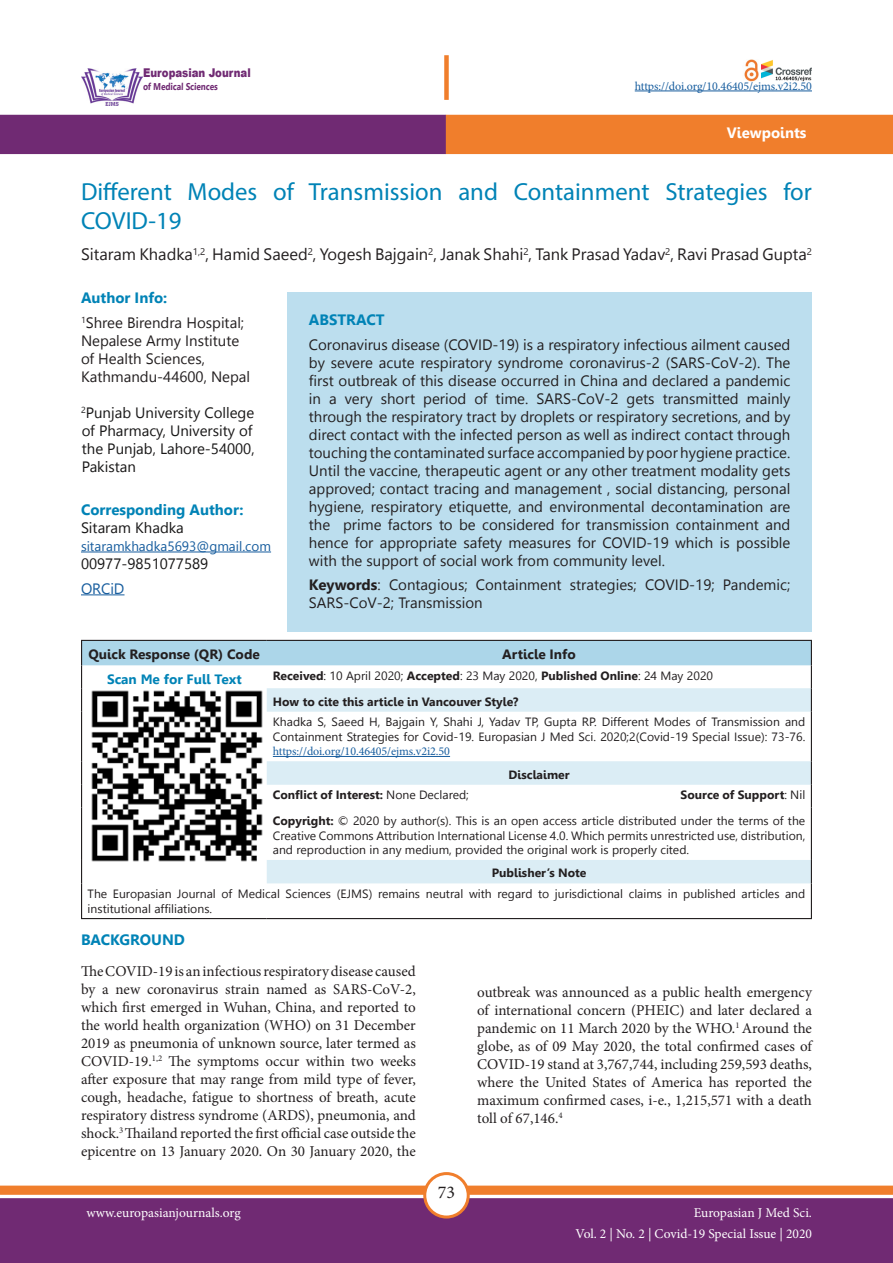
<style>
.page{position:relative;width:893px;height:1263px;background:#fff}
.page>*{position:absolute;margin:0;border:0;box-sizing:border-box;transform-origin:0 0}
.t1{font:24.75px/29.7px "Myriad Pro";color:#0083b6}
.t2{font:18px "Minion Pro";color:#231f20}
.t3{font:16.5px "Leelawadee UI";color:#231f20}
.t4{font:15px/18px "Leelawadee UI";color:#231f20}
.Body_text{font:15px/18px "Minion Pro";color:#231f20;text-align:justify}
.t5{font:15px/18px "Leelawadee UI";color:#181717}
.t6{font:700 15px "Leelawadee UI";color:#0083b6}
.Body_text-2{font:700 15px "Leelawadee";color:#0083b6}
.t7{font:700 15px "Leelawadee";color:#fff}
.t8{font:15px "Leelawadee UI";color:#175d9e}
.t9{font:13.5px/21px "Minion Pro";color:#fff;text-align:right}
.t10{font:700 13.5px "Leelawadee";color:#231f20}
.t11{font:13.5px "Leelawadee UI";color:#175d9e}
.t12{font:700 13.5px "Leelawadee";color:#0083b6}
.t13{font:12px/14.4px "Leelawadee UI";color:#231f20;text-align:justify}
.t14{font:700 12px "Leelawadee";color:#231f20}
.t15{font:700 12px "Leelawadee UI";color:#231f20}
.t16{font:12px "Minion Pro";letter-spacing:-.005em;color:#175d9e}
.t17{font:900 12px "Arial";color:#702a73;scale:.84 1}
.t18{font:700 9.9px "Leelawadee UI";color:#702a73;scale:.82 1}
.s1{font-weight:700}
.s2{font-family:"Minion Pro";color:#175d9e}
.s3{font-weight:400}
.s4{font-family:"Leelawadee";font-weight:700}
</style>
<div class="page">
<div style="left:0;top:1198px;width:893px;height:65px;background:#702a73;border:2px solid #702a73"></div>
<div style="left:0;top:1185px;width:893px;height:10px;background:#f07e2c;border:1px solid #f07e2c"></div>
<div style="left:425px;top:1173px;width:43px;height:44px;background:#fff;border-radius:50%"></div>
<div style="left:423px;top:1172px;width:47px;height:46px;border:3px solid #f07e2c;border-radius:50%"></div>
<div style="left:0;top:115px;width:446px;height:39px;background:#702a73"></div>
<div style="left:446px;top:115px;width:447px;height:39px;background:#f07e2c"></div>
<div style="left:444px;top:55px;width:5px;height:45px;background:#f07e2c"></div>
<img style="left:744px;top:60px;width:68px;height:21px">
<img style="left:81px;top:68px;width:61px;height:37px">
<hr style="left:635px;top:91px;width:177px;height:1px;background:#175d9e">
<div style="left:287px;top:292px;width:525px;height:339px;background:#bcdeee"></div>
<svg style="left:267px;top:712px;width:544px;height:171px"></svg>
<hr style="left:81px;top:712px;width:1px;height:49px;background:#231f20">
<svg style="left:81px;top:761px;width:1px;height:47px"></svg>
<hr style="left:81px;top:808px;width:1px;height:52px;background:#231f20">
<svg style="left:81px;top:860px;width:1px;height:23px"></svg>
<hr style="left:81px;top:883px;width:1px;height:35px;background:#231f20">
<hr style="left:81px;top:918px;width:186px;height:1px;background:#231f20">
<hr style="left:267px;top:918px;width:545px;height:1px;background:#231f20">
<svg style="left:81px;top:640px;width:731px;height:72px"></svg>
<hr style="left:811px;top:712px;width:1px;height:49px;background:#231f20">
<hr style="left:811px;top:808px;width:1px;height:52px;background:#231f20">
<hr style="left:811px;top:883px;width:1px;height:35px;background:#231f20">
<svg style="left:811px;top:761px;width:1px;height:47px"></svg>
<svg style="left:811px;top:860px;width:1px;height:23px"></svg>
<img style="left:88px;top:687px;width:178px;height:175px">
<hr style="left:273px;top:756px;width:177px;height:1px;background:#175d9e">
<hr style="left:81px;top:552px;width:190px;height:1px;background:#175d9e">
<hr style="left:81px;top:594px;width:44px;height:1px;background:#175d9e">
<p class="t17" style="left:143px;top:64px;width:130px">Europasian Journal</p>
<p class="t18" style="left:143px;top:80px;width:93px">of Medical Sciences</p>
<p class="t16" style="left:635px;top:78px;width:179px">https://doi.org/10.46405/ejms.v2i2.50</p>
<p class="t7" style="left:727px;top:124px;width:81px">Viewpoints</p>
<p class="t1" style="left:81px;top:176px;width:732px">Different Modes of Transmission and Containment Strategies for<br>COVID-19</p>
<p class="t3" style="left:81px;top:243px;width:732px">Sitaram Khadka<sup>1,2</sup>, Hamid Saeed<sup>2</sup>, Yogesh Bajgain<sup>2</sup>, Janak Shahi<sup>2</sup>, Tank Prasad Yadav<sup>2</sup>, Ravi Prasad Gupta<sup>2</sup></p>
<p class="t6" style="left:81px;top:287px;width:88px">Author Info:</p>
<p class="t4" style="left:81px;top:313px;width:171px"><sup>1</sup>Shree Birendra Hospital;<br>Nepalese Army Institute of Health Sciences,<br>Kathmandu-44600, Nepal</p>
<p class="t5" style="left:81px;top:403px;width:175px"><sup>2</sup>Punjab University College of Pharmacy, University of the Punjab, Lahore-54000,<br>Pakistan</p>
<p class="t6" style="left:81px;top:499px;width:164px">Corresponding Author:</p>
<p class="t5" style="left:81px;top:518px;width:104px">Sitaram Khadka</p>
<p class="t11" style="left:81px;top:537px;width:192px">sitaramkhadka5693@gmail.com</p>
<p class="t5" style="left:81px;top:554px;width:129px">00977-9851077589</p>
<p class="t8" style="left:81px;top:578px;width:45px">ORCiD</p>
<p class="t6" style="left:309px;top:309px;width:77px">ABSTRACT</p>
<p class="t4" style="left:309px;top:334px;width:483px;text-align:justify">Coronavirus disease (COVID-19) is a respiratory infectious ailment caused by severe acute respiratory syndrome coronavirus-2 (SARS-CoV-2). The first outbreak of this disease occurred in China and declared a pandemic in a very short period of time. SARS-CoV-2 gets transmitted mainly through the respiratory tract by droplets or respiratory secretions, and by direct contact with the infected person as well as indirect contact through touching the contaminated surface accompanied by poor hygiene practice.<br>Until the vaccine, therapeutic agent or any other treatment modality gets approved; contact tracing and management , social distancing, personal hygiene, respiratory etiquette, and environmental decontamination are the prime factors to be considered for transmission containment and hence for appropriate safety measures for COVID-19 which is possible with the support of social work from community level.</p>
<p class="t4" style="left:309px;top:575px;width:483px"><span class="s1">Keywords</span>: Contagious; Containment strategies; COVID-19; Pandemic;<br>SARS-CoV-2; Transmission</p>
<p class="t10" style="left:88px;top:647px;width:173px">Quick Response (QR) Code</p>
<p class="t10" style="left:502px;top:647px;width:75px">Article Info</p>
<p class="t12" style="left:107px;top:672px;width:136px">Scan Me for Full Text</p>
<p class="t13" style="left:273px;top:668px;width:442px"><span class="s1">Received</span>: 10 April 2020; <span class="s1">Accepted</span>: 23 May 2020, <span class="s1">Published Online</span>: 24 May 2020</p>
<p class="t14" style="left:273px;top:694px;width:247px">How to cite this article in Vancouver Style?</p>
<p class="t13" style="left:273px;top:714px;width:534px">Khadka S, Saeed H, Bajgain Y, Shahi J, Yadav TP, Gupta RP. Different Modes of Transmission and Containment Strategies for Covid-19. Europasian J Med Sci. 2020;2(Covid-19 Special Issue): 73-76. <span class="s2">https://doi.org/10.46405/ejms.v2i2.50</span></p>
<p class="t14" style="left:509px;top:768px;width:63px">Disclaimer</p>
<p class="t15" style="left:273px;top:787px;width:198px">Conflict of Interest: <span class="s3">None Declared;</span></p>
<p class="t15" style="left:680px;top:787px;width:126px">Source of Support<span class="s3">: Nil</span></p>
<p class="t13" style="left:273px;top:813px;width:534px"><span class="s4">Copyright:</span> © 2020 by author(s). This is an open access article distributed under the terms of the Creative Commons Attribution International License 4.0. Which permits unrestricted use, distribution, and reproduction in any medium, provided the original work is properly cited.</p>
<p class="t14" style="left:492px;top:866px;width:96px">Publisher’s Note</p>
<p class="t13" style="left:88px;top:886px;width:719px">The Europasian Journal of Medical Sciences (EJMS) remains neutral with regard to jurisdictional claims in published articles and institutional affiliations.</p>
<p class="Body_text-2" style="left:81px;top:931px;width:106px">BACKGROUND</p>
<p class="Body_text" style="left:81px;top:962px;width:336px">The COVID-19 is an infectious respiratory disease caused by a new coronavirus strain named as SARS-CoV-2, which first emerged in Wuhan, China, and reported to the world health organization (WHO) on 31 December 2019 as pneumonia of unknown source, later termed as COVID-19.<sup>1,2</sup> The symptoms occur within two weeks after exposure that may range from mild type of fever, cough, headache, fatigue to shortness of breath, acute respiratory distress syndrome (ARDS), pneumonia, and shock.<sup>3</sup> Thailand reported the first official case outside the epicentre on 13 January 2020. On 30 January 2020, the</p>
<p class="Body_text" style="left:477px;top:983px;width:336px">outbreak was announced as a public health emergency of international concern (PHEIC) and later declared a pandemic on 11 March 2020 by the WHO.<sup>1</sup> Around the globe, as of 09 May 2020, the total confirmed cases of COVID-19 stand at 3,767,744, including 259,593 deaths, where the United States of America has reported the maximum confirmed cases, i-e., 1,215,571 with a death toll of 67,146.<sup>4</sup></p>
<p class="t2" style="left:438px;top:1180px;width:19px">73</p>
<p class="t9" style="left:86px;top:1202px;width:156px">www.europasianjournals.org</p>
<p class="t9" style="left:575px;top:1202px;width:238px">Europasian J Med Sci.<br>Vol. 2 | No. 2 | Covid-19 Special Issue | 2020</p>
</div>
